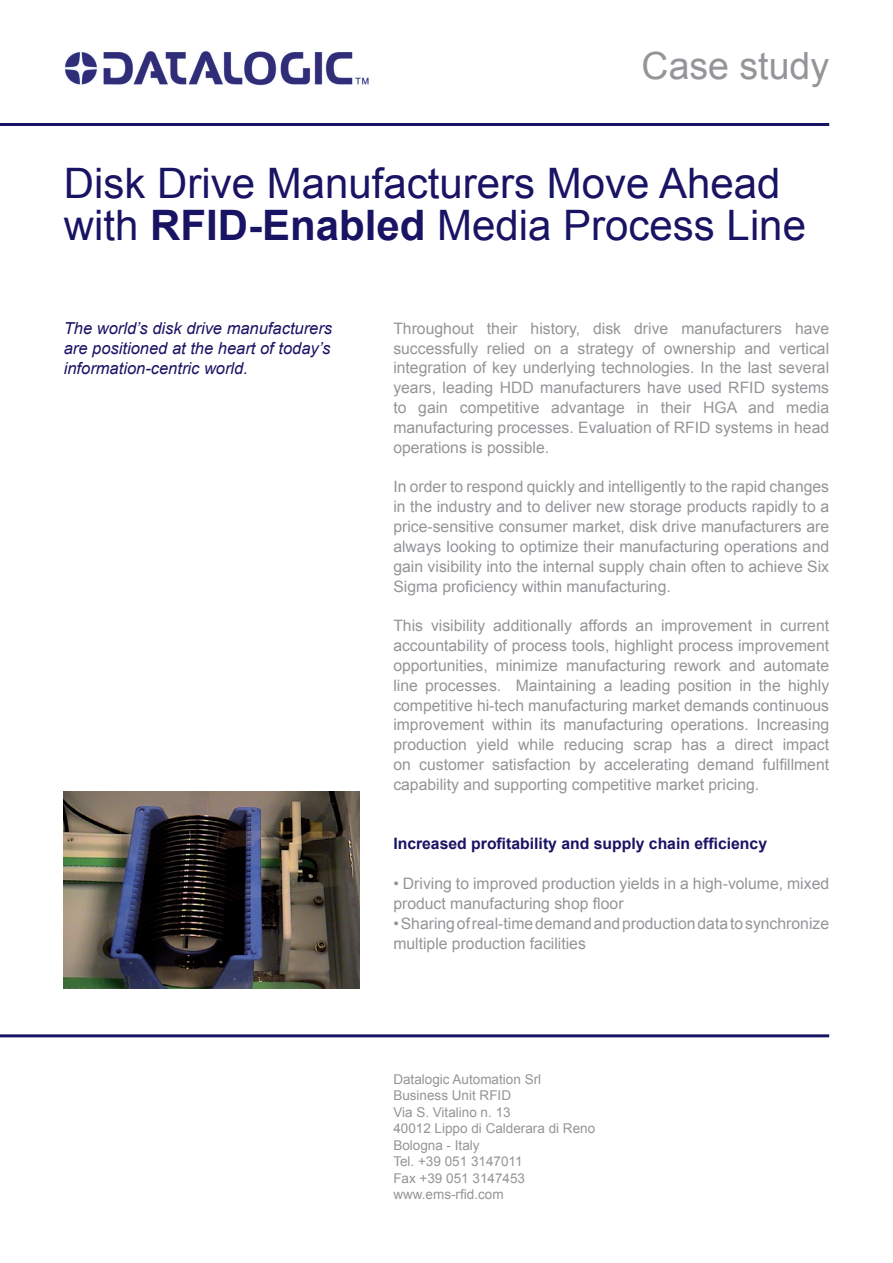
<style>
.page{position:relative;width:893px;height:1263px;background:#fff}
.page>*{position:absolute;margin:0;border:0;box-sizing:border-box;transform-origin:0 0}
.t1{font:42px/42px "Arial";color:#191364}
.t2{font:37.5px "Arial";color:#939598}
.t3{font:italic 16.5px/19.8px "Arial";color:#191364;text-align:justify}
.t4{font:15.75px/19.8px "Arial";color:#939598;text-align:justify}
.t5{font:700 15.75px "Arial";color:#191364}
.t6{font:13.5px/16.5px "Arial";color:#939598}
.s1{font-weight:700}
</style>
<div class="page">
<img style="left:65px;top:51px;width:304px;height:35px">
<hr style="left:0;top:123px;width:829px;height:3px;background:#191364">
<hr style="left:0;top:1034px;width:829px;height:3px;background:#191364">
<img style="left:64px;top:792px;width:295px;height:196px">
<h2 class="t2" style="left:642px;top:45px;width:189px">Case study</h2>
<h1 class="t1" style="left:64px;top:162px;width:744px">Disk Drive Manufacturers Move Ahead with <span class="s1">RFID-Enabled</span> Media Process Line</h1>
<p class="t3" style="left:64px;top:319px;width:270px">The world’s disk drive manufacturers are positioned at the heart of today’s information-centric world.</p>
<p class="t4" style="left:393px;top:318px;width:437px">Throughout their history, disk drive manufacturers have successfully relied on a strategy of ownership and vertical integration of key underlying technologies. In the last several years, leading HDD manufacturers have used RFID systems to gain competitive advantage in their HGA and media manufacturing processes. Evaluation of RFID systems in head operations is possible.</p>
<p class="t4" style="left:393px;top:477px;width:437px">In order to respond quickly and intelligently to the rapid changes in the industry and to deliver new storage products rapidly to a price-sensitive consumer market, disk drive manufacturers are always looking to optimize their manufacturing operations and gain visibility into the internal supply chain often to achieve Six Sigma proficiency within manufacturing.</p>
<p class="t4" style="left:393px;top:616px;width:437px">This visibility additionally affords an improvement in current accountability of process tools, highlight process improvement opportunities, minimize manufacturing rework and automate line processes. Maintaining a leading position in the highly competitive hi-tech manufacturing market demands continuous improvement within its manufacturing operations. Increasing production yield while reducing scrap has a direct impact on customer satisfaction by accelerating demand fulfillment capability and supporting competitive market pricing.</p>
<p class="t5" style="left:393px;top:835px;width:375px">Increased profitability and supply chain efficiency</p>
<p class="t4" style="left:393px;top:874px;width:437px">• Driving to improved production yields in a high-volume, mixed product manufacturing shop floor</p>
<p class="t4" style="left:393px;top:913px;width:437px">• Sharing of real-time demand and production data to synchronize multiple production facilities</p>
<p class="t6" style="left:393px;top:1071px;width:203px">Datalogic Automation Srl<br>Business Unit RFID<br>Via S. Vitalino n. 13<br>40012 Lippo di Calderara di Reno<br>Bologna - Italy<br>Tel. +39 051 3147011<br>Fax +39 051 3147453 www.ems-rfid.com</p>
</div>
